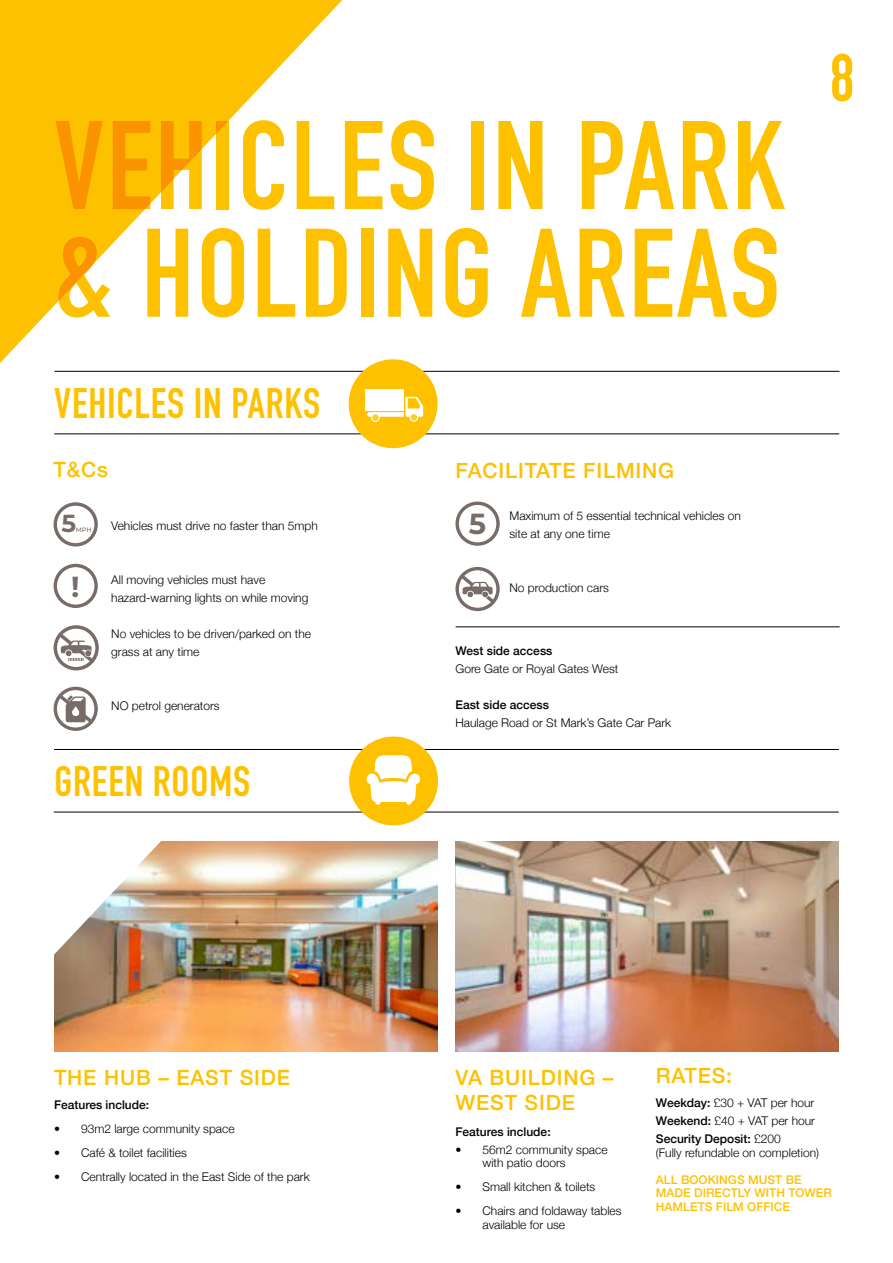
<style>
.page{position:relative;width:893px;height:1263px;background:#fff}
.page>*{position:absolute;margin:0;border:0;box-sizing:border-box;transform-origin:0 0}
.t1{font:700 123.6px/107.7px "DIN Condensed";letter-spacing:.02em;color:#fdc100}
.t2{font:700 66px "DIN Condensed";color:#fdc100}
.t3{font:700 42px "DIN Condensed";letter-spacing:.02em;color:#fdc100}
.t4{font:700 28.95px "Montserrat";color:#776c68}
.t5{font:700 24.6px "Montserrat";color:#776c68}
.t6{font:500 21px/25.5px "Helvetica Neue";letter-spacing:.04em;color:#fdc100}
.t7{font:300 12px/18px "Helvetica Neue";color:#000}
.t8{font:500 12px/18px "Helvetica Neue";color:#000;text-align:justify}
.t9{font:500 12px/13.5px "Helvetica Neue";color:#fdc100}
.t10{font:500 6.3px "Montserrat";color:#776c68}
.s1{font-weight:300}
</style>
<div class="page">
<img style="left:455px;top:841px;width:383px;height:210px">
<svg style="left:455px;top:567px;width:45px;height:44px"></svg>
<svg style="left:54px;top:687px;width:44px;height:44px"></svg>
<div style="left:54px;top:564px;width:44px;height:44px;border:3px solid #776c68;border-radius:50%"></div>
<img style="left:54px;top:841px;width:383px;height:210px">
<img style="left:54px;top:841px;width:110px;height:133px">
<svg style="left:0;top:0;width:692px;height:547px"></svg>
<div style="left:455px;top:501px;width:45px;height:45px;border:3px solid #776c68;border-radius:50%"></div>
<svg style="left:54px;top:625px;width:45px;height:45px"></svg>
<hr style="left:456px;top:626px;width:384px;height:1px;background:#000">
<hr style="left:54px;top:433px;width:785px;height:1px;background:#000">
<hr style="left:54px;top:371px;width:785px;height:1px;background:#000">
<div style="left:349px;top:359px;width:89px;height:89px;background:#fdc100;border-radius:50%"></div>
<div style="left:365px;top:389px;width:39px;height:22px;background:#fff"></div>
<svg style="left:367px;top:396px;width:56px;height:21px"></svg>
<div style="left:372px;top:414px;width:7px;height:7px;background:#ffcd27;border-radius:50%"></div>
<div style="left:371px;top:413px;width:9px;height:9px;border:1px solid #fff;border-radius:50%"></div>
<div style="left:410px;top:414px;width:8px;height:7px;background:#ffcd27;border-radius:50%"></div>
<div style="left:409px;top:413px;width:9px;height:9px;border:1px solid #fff;border-radius:50%"></div>
<hr style="left:54px;top:812px;width:785px;height:1px;background:#000">
<hr style="left:54px;top:749px;width:785px;height:1px;background:#000">
<div style="left:349px;top:736px;width:89px;height:89px;background:#fdc100;border-radius:50%"></div>
<svg style="left:366px;top:755px;width:54px;height:50px"></svg>
<h1 class="t1" style="left:54px;top:111px;width:732px">VEHICLES IN PARK &amp; HOLDING AREAS</h1>
<h3 class="t3" style="left:54px;top:375px;width:268px">VEHICLES IN PARKS</h3>
<h3 class="t6" style="left:54px;top:455px;width:56px">T&amp;Cs</h3>
<h3 class="t5" style="left:61px;top:506px;width:16px">5</h3>
<p class="t10" style="left:76px;top:525px;width:17px">MPH</p>
<h3 class="t4" style="left:71px;top:566px;width:10px">!</h3>
<p class="t7" style="left:111px;top:516px;width:208px">Vehicles must drive no faster than 5mph</p>
<p class="t7" style="left:111px;top:570px;width:199px">All moving vehicles must have hazard-warning lights on while moving</p>
<p class="t7" style="left:111px;top:624px;width:201px">No vehicles to be driven/parked on the grass at any time</p>
<p class="t7" style="left:111px;top:696px;width:110px">NO petrol generators</p>
<h3 class="t3" style="left:54px;top:753px;width:197px">GREEN ROOMS</h3>
<h3 class="t6" style="left:456px;top:456px;width:220px">FACILITATE FILMING</h3>
<h3 class="t4" style="left:469px;top:502px;width:19px">5</h3>
<p class="t7" style="left:509px;top:505px;width:233px">Maximum of 5 essential technical vehicles on site at any one time</p>
<p class="t7" style="left:509px;top:577px;width:101px">No production cars</p>
<p class="t8" style="left:455px;top:641px;width:98px">West side access</p>
<p class="t7" style="left:455px;top:659px;width:164px">Gore Gate or Royal Gates West</p>
<p class="t8" style="left:455px;top:695px;width:95px">East side access</p>
<p class="t7" style="left:455px;top:713px;width:217px">Haulage Road or St Mark’s Gate Car Park</p>
<h2 class="t2" style="left:830px;top:34px;width:26px">8</h2>
<h3 class="t6" style="left:54px;top:1063px;width:238px">THE HUB – EAST SIDE</h3>
<p class="t8" style="left:54px;top:1095px;width:97px">Features include:</p>
<p class="t7" style="left:54px;top:1119px;width:182px">• 93m2 large community space</p>
<p class="t7" style="left:54px;top:1143px;width:134px">• Café &amp; toilet facilities</p>
<p class="t7" style="left:54px;top:1167px;width:257px">• Centrally located in the East Side of the park</p>
<h3 class="t6" style="left:455px;top:1063px;width:159px">VA BUILDING –<br>WEST SIDE</h3>
<p class="t7" style="left:482px;top:1142px;width:127px;line-height:13.5px;text-indent:-27px">• 56m2 community space with patio doors</p>
<p class="t7" style="left:455px;top:1177px;width:141px">• Small kitchen &amp; toilets</p>
<p class="t7" style="left:482px;top:1203px;width:141px;line-height:13.5px;text-indent:-27px">• Chairs and foldaway tables available for use</p>
<p class="t8" style="left:455px;top:1121px;width:97px">Features include:</p>
<h3 class="t6" style="left:656px;top:1061px;width:78px">RATES:</h3>
<p class="t8" style="left:656px;top:1093px;width:161px">Weekday: <span class="s1">£30 + VAT per hour </span>Weekend: <span class="s1">£40 + VAT per hour </span>Security Deposit: <span class="s1">£200</span></p>
<p class="t7" style="left:656px;top:1142px;width:165px">(Fully refundable on completion)</p>
<p class="t9" style="left:656px;top:1172px;width:178px">ALL BOOKINGS MUST BE<br>MADE DIRECTLY WITH TOWER<br>HAMLETS FILM OFFICE</p>
</div>
